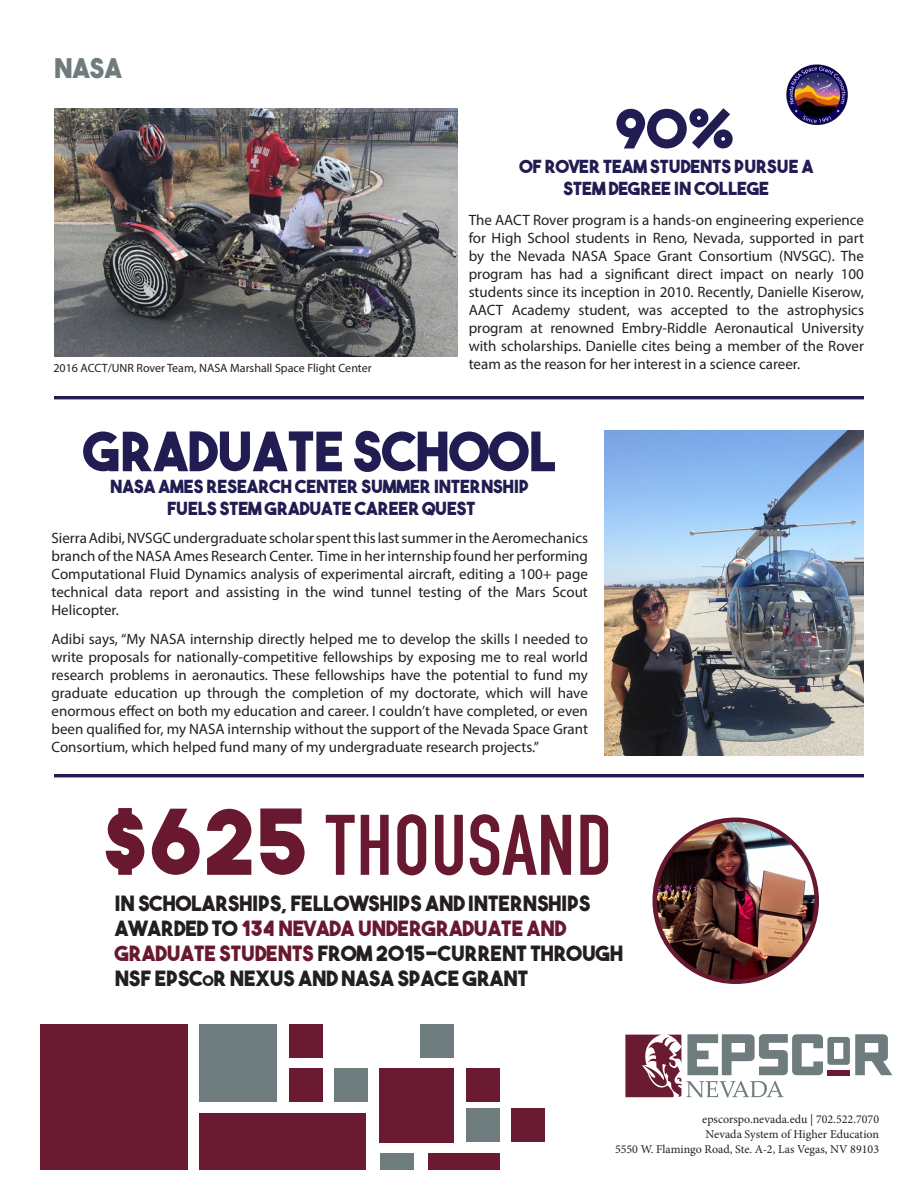
<style>
.page{position:relative;width:918px;height:1188px;background:#fff}
.page>*{position:absolute;margin:0;border:0;box-sizing:border-box;transform-origin:0 0}
.t1{font:90px "DIN 1451 Engschrift Regular";color:#68192f}
.t2{font:54px "The Bold Font";color:#211c51}
.t3{font:27px "The Bold Font";color:#707b7b}
.t4{font:21px/25.2px "The Bold Font";color:#231f20}
.t5{font:18px "The Bold Font";color:#211c51}
.t6{font:15px/18px "Myriad Pro";color:#231f20;text-align:justify}
.t7{font:12px "Minion Pro";color:#231f20}
.t8{font:12px "Myriad Pro";color:#231f20}
.s1{font-family:"The Bold Font"}
.s2{color:#68192f}
.s3{font-size:14.7px}
</style>
<div class="page">
<div style="left:40px;top:1024px;width:148px;height:146px;background:#6b1b31"></div>
<div style="left:199px;top:1114px;width:167px;height:56px;background:#6b1b31"></div>
<div style="left:380px;top:1068px;width:74px;height:74px;background:#6b1b31"></div>
<div style="left:289px;top:1024px;width:34px;height:34px;background:#6b1b31"></div>
<div style="left:289px;top:1068px;width:34px;height:34px;background:#6b1b31"></div>
<div style="left:466px;top:1068px;width:34px;height:34px;background:#6b1b31"></div>
<div style="left:511px;top:1108px;width:34px;height:34px;background:#6b1b31"></div>
<div style="left:428px;top:1153px;width:72px;height:17px;background:#6b1b31"></div>
<div style="left:199px;top:1024px;width:78px;height:78px;background:#6f7c7d"></div>
<div style="left:334px;top:1068px;width:34px;height:34px;background:#6f7c7d"></div>
<div style="left:420px;top:1024px;width:34px;height:34px;background:#6f7c7d"></div>
<div style="left:380px;top:1153px;width:34px;height:17px;background:#6f7c7d"></div>
<div style="left:466px;top:1108px;width:34px;height:34px;background:#6f7c7d"></div>
<svg style="left:625px;top:1034px;width:267px;height:64px"></svg>
<img style="left:786px;top:64px;width:62px;height:61px">
<img style="left:54px;top:108px;width:404px;height:248px">
<img style="left:605px;top:431px;width:259px;height:325px">
<hr style="left:54px;top:396px;width:810px;height:3px;background:#201c50">
<hr style="left:54px;top:774px;width:810px;height:3px;background:#201c50">
<img style="left:655px;top:820px;width:162px;height:162px;border-radius:81px">
<div style="left:652px;top:818px;width:167px;height:166px;border:4px solid #68192f;border-radius:50%"></div>
<p class="t3" style="left:54px;top:51px;width:69px">NASA</p>
<p class="t8" style="left:53px;top:360px;width:320px">2016 ACCT/UNR Rover Team, NASA Marshall Space Flight Center</p>
<p class="t2" style="left:615px;top:95px;width:122px">90%</p>
<p class="t5" style="left:519px;top:155px;width:296px">OF ROVER TEAM STUDENTS PURSUE A</p>
<p class="t5" style="left:564px;top:177px;width:207px">STEM DEGREE IN COLLEGE</p>
<p class="t6" style="left:469px;top:211px;width:397px">The AACT Rover program is a hands-on engineering experience for High School students in Reno, Nevada, supported in part by the Nevada NASA Space Grant Consortium (NVSGC). The program has had a significant direct impact on nearly 100 students since its inception in 2010. Recently, Danielle Kiserow, AACT Academy student, was accepted to the astrophysics program at renowned Embry-Riddle Aeronautical University with scholarships. Danielle cites being a member of the Rover team as the reason for her interest in a science career.</p>
<p class="t2" style="left:84px;top:417px;width:474px">GRADUATE SCHOOL</p>
<p class="t5" style="left:110px;top:475px;width:421px">NASA AMES RESEARCH CENTER SUMMER INTERNSHIP</p>
<p class="t5" style="left:167px;top:497px;width:310px">FUELS STEM GRADUATE CAREER QUEST</p>
<p class="t6" style="left:52px;top:529px;width:538px">Sierra Adibi, NVSGC undergraduate scholar spent this last summer in the Aeromechanics branch of the NASA Ames Research Center. Time in her internship found her performing Computational Fluid Dynamics analysis of experimental aircraft, editing a 100+ page technical data report and assisting in the wind tunnel testing of the Mars Scout Helicopter.</p>
<p class="t6" style="left:52px;top:629px;width:538px">Adibi says, “My NASA internship directly helped me to develop the skills I needed to write proposals for nationally-competitive fellowships by exposing me to real world research problems in aeronautics. These fellowships have the potential to fund my graduate education up through the completion of my doctorate, which will have enormous effect on both my education and career. I couldn’t have completed, or even been qualified for, my NASA internship without the support of the Nevada Space Grant Consortium, which helped fund many of my undergraduate research projects.”</p>
<p class="t1" style="left:101px;top:793px;width:512px"><span class="s1">$625</span> THOUSAND</p>
<p class="t4" style="left:115px;top:890px;width:510px">IN SCHOLARSHIPS, FELLOWSHIPS AND INTERNSHIPS AWARDED TO <span class="s2">134 NEVADA UNDERGRADUATE AND GRADUATE STUDENTS</span> FROM 2015-CURRENT THROUGH NSF EPSC<span class="s3">o</span>R NEXUS AND NASA SPACE GRANT</p>
<p class="t7" style="left:702px;top:1111px;width:178px">epscorspo.nevada.edu | 702.522.7070</p>
<p class="t7" style="left:706px;top:1126px;width:175px">Nevada System of Higher Education</p>
<p class="t7" style="left:615px;top:1141px;width:266px">5550 W. Flamingo Road, Ste. A-2, Las Vegas, NV 89103</p>
</div>
